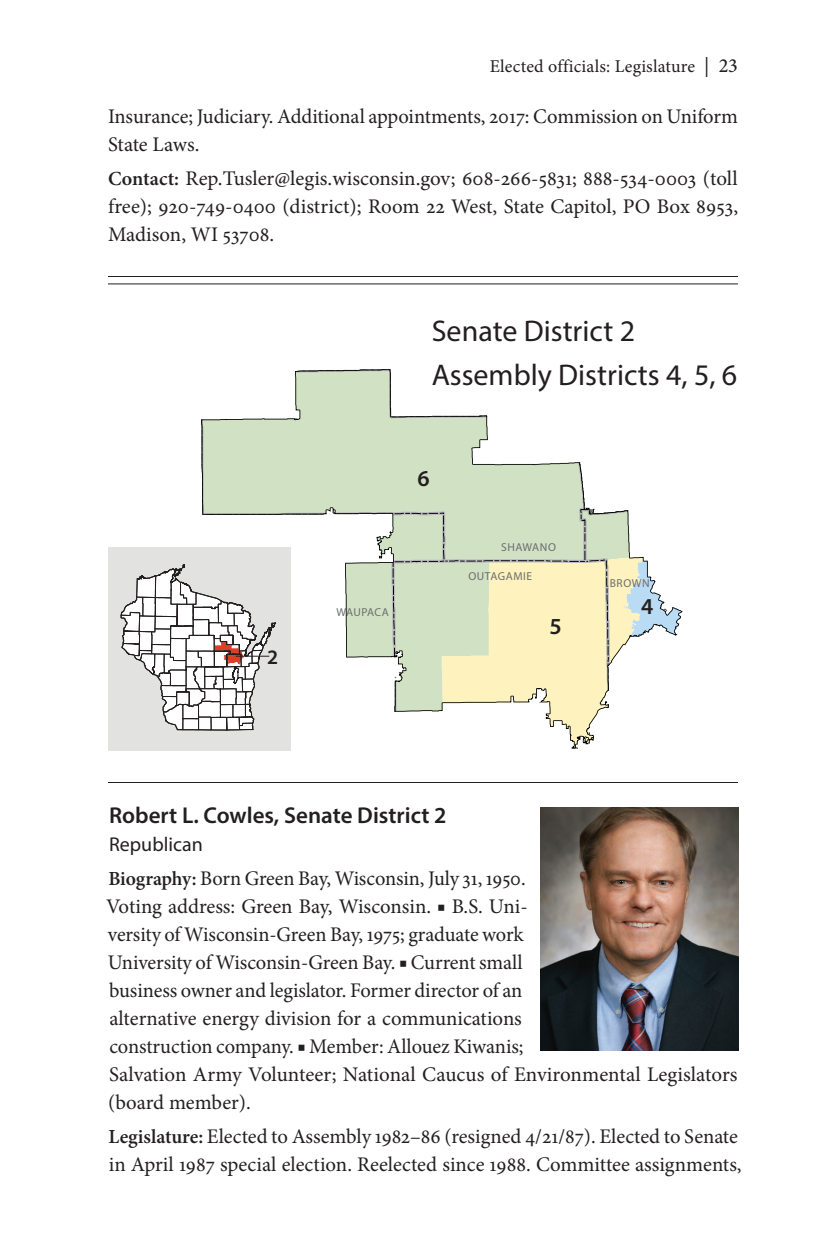
<style>
.page{position:relative;width:828px;height:1260px;background:#fff}
.page>*{position:absolute;margin:0;border:0;box-sizing:border-box;transform-origin:0 0}
.Headline_Two{font:30px "Myriad Pro";color:#231f20}
.Headline_3_leg_bios{font:600 23px "Myriad Pro";color:#231f20}
.t1{font:600 22.8px "Myriad Pro";color:#231f20}
.bio_body{font:20.8px/28px "Minion Pro";letter-spacing:-.005em;color:#231f20}
.t2{font:600 20.6px "Myriad Pro";color:#231f20}
.Leg_bio_party{font:20px "Myriad Pro";color:#231f20}
.t3{font:18px "Minion Pro";letter-spacing:.015em;color:#231f20}
.t4{font:11.6px "Myriad Pro";letter-spacing:.05em;color:#6c6d70}
.t5{font:11.6px "Myriad Pro";letter-spacing:.03em;color:#6c6d70}
.s1{font-size:20px}
.s2{font-weight:500;font-size:20px}
.s3{font-weight:600;font-size:20px}
</style>
<div class="page">
<svg style="left:201px;top:369px;width:429px;height:343px"></svg>
<svg style="left:442px;top:557px;width:241px;height:191px"></svg>
<svg style="left:201px;top:369px;width:188px;height:146px"></svg>
<hr style="left:108px;top:782px;width:630px;height:1px;background:#231f20">
<div style="left:108px;top:548px;width:183px;height:203px;background:#e2e2e0"></div>
<svg style="left:121px;top:564px;width:155px;height:166px"></svg>
<hr style="left:236px;top:656px;width:33px;height:1px;background:#231f20">
<hr style="left:108px;top:283px;width:630px;height:1px;background:#231f20">
<hr style="left:108px;top:276px;width:630px;height:1px;background:#231f20">
<img style="left:541px;top:808px;width:198px;height:242px">
<p class="t3" style="left:490px;top:54px;width:250px">Elected officials: Legislature <span class="s1">|</span> <span class="s2">23</span></p>
<p class="bio_body" style="left:108px;top:103px;width:631px">Insurance; Judiciary. Additional appointments, 2017: Commission on Uniform<br>State Laws.</p>
<p class="bio_body" style="left:108px;top:165px;width:632px;text-align:justify"><span class="s3">Contact:</span> Rep.Tusler@legis.wisconsin.gov; 608-266-5831; 888-534-0003 (toll free); 920-749-0400 (district); Room 22 West, State Capitol, PO Box 8953, Madison, WI 53708.</p>
<p class="Headline_Two" style="left:432px;top:312px;width:205px">Senate District 2</p>
<p class="Headline_Two" style="left:432px;top:356px;width:307px">Assembly Districts 4, 5, 6</p>
<p class="t2" style="left:267px;top:644px;width:13px">2</p>
<p class="t1" style="left:417px;top:464px;width:14px">6</p>
<p class="t5" style="left:336px;top:605px;width:54px">WAUPACA</p>
<p class="t4" style="left:501px;top:540px;width:56px">SHAWANO</p>
<p class="t4" style="left:468px;top:569px;width:65px">OUTAGAMIE</p>
<p class="Headline_3_leg_bios" style="left:549px;top:611px;width:14px">5</p>
<p class="t4" style="left:610px;top:576px;width:42px">BROWN</p>
<p class="t1" style="left:641px;top:592px;width:14px">4</p>
<p class="Headline_3_leg_bios" style="left:109px;top:800px;width:339px">Robert L. Cowles, Senate District 2</p>
<p class="Leg_bio_party" style="left:109px;top:832px;width:95px">Republican</p>
<p class="bio_body" style="left:106px;top:864px;width:633px"><span class="s3">Biography:</span> Born Green Bay, Wisconsin, July 31, 1950.<br>Voting address: Green Bay, Wisconsin. ■ B.S. Uni-<br>versity of Wisconsin-Green Bay, 1975; graduate work<br>University of Wisconsin-Green Bay. ■ Current small<br>business owner and legislator. Former director of an<br>alternative energy division for a communications<br>construction company. ■ Member: Allouez Kiwanis;<br>Salvation Army Volunteer; National Caucus of Environmental Legislators (board member).</p>
<p class="bio_body" style="left:108px;top:1122px;width:635px"><span class="s3">Legislature:</span> Elected to Assembly 1982–86 (resigned 4/21/87). Elected to Senate in April 1987 special election. Reelected since 1988. Committee assignments,</p>
</div>
